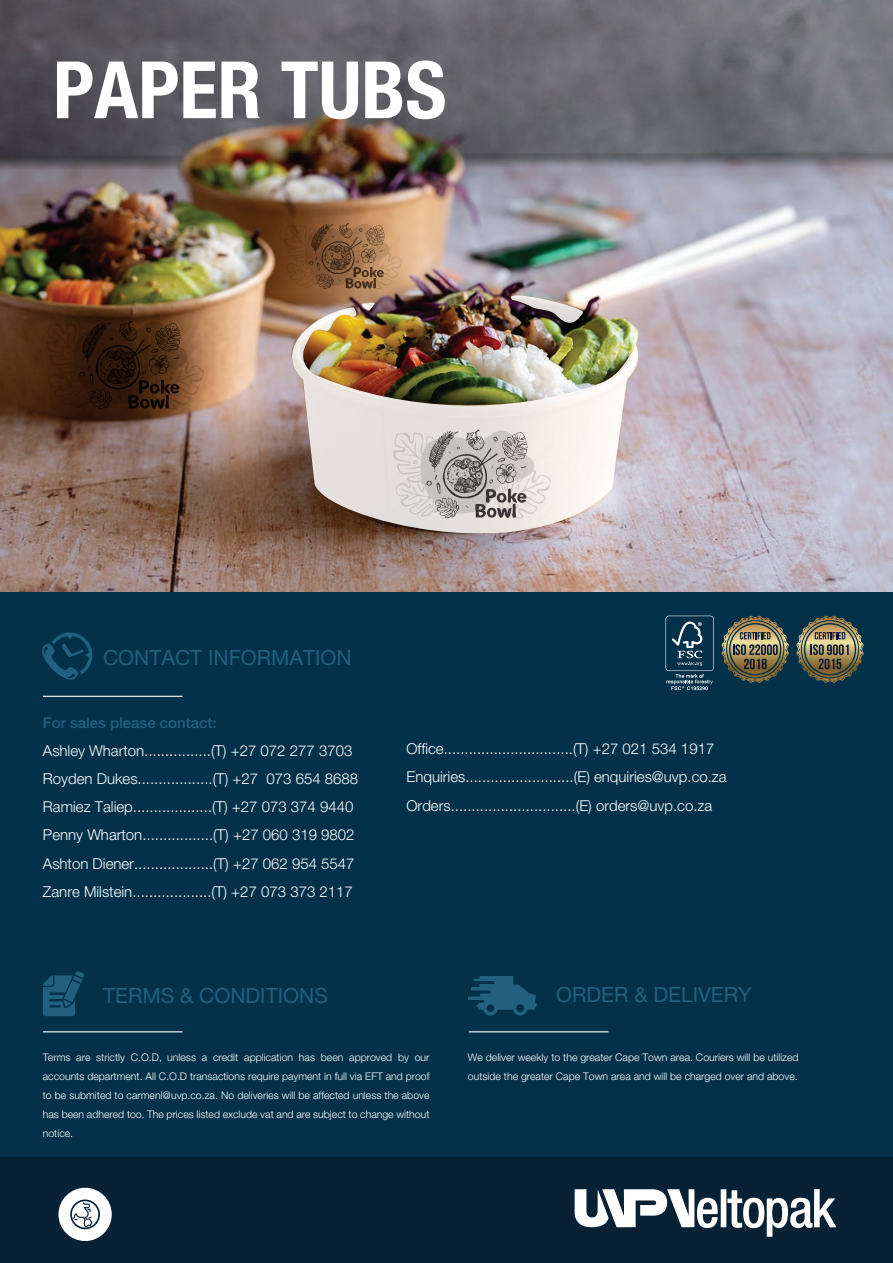
<style>
.page{position:relative;width:893px;height:1263px;background:#fff}
.page>*{position:absolute;margin:0;border:0;box-sizing:border-box;transform-origin:0 0}
.t1{font:700 condensed 79.2px "Helvetica Neue LT Std";color:#fff}
.t2{font:21px "Helvetica Neue LT Std";color:#22607f}
.t3{font:300 15px/28.2px "Helvetica Neue LT Std";color:#fff}
.t4{font:500 15px "Helvetica Neue LT Std";color:#22607f}
.t5{font:300 10.5px/19.2px "Helvetica Neue LT Std";color:#fff;text-align:justify}
</style>
<div class="page">
<img style="left:0;top:0;width:893px;height:592px">
<div style="left:0;top:592px;width:893px;height:570px;background:#03314a"></div>
<div style="left:0;top:1158px;width:893px;height:105px;background:#082135"></div>
<svg style="left:575px;top:1189px;width:261px;height:48px"></svg>
<svg style="left:43px;top:971px;width:42px;height:45px"></svg>
<svg style="left:468px;top:976px;width:69px;height:39px"></svg>
<hr style="left:43px;top:1031px;width:139px;height:1px;background:#fff">
<hr style="left:469px;top:1031px;width:139px;height:1px;background:#fff">
<div style="left:58px;top:1188px;width:54px;height:53px;background:#fff;border-radius:50%"></div>
<svg style="left:42px;top:632px;width:50px;height:48px"></svg>
<hr style="left:43px;top:696px;width:139px;height:1px;background:#fff">
<img style="left:46px;top:316px;width:161px;height:99px">
<img style="left:284px;top:219px;width:120px;height:74px">
<svg style="left:359px;top:302px;width:19px;height:5px"></svg>
<img style="left:292px;top:307px;width:346px;height:226px">
<img style="left:497px;top:295px;width:88px;height:31px">
<img style="left:393px;top:426px;width:161px;height:98px">
<svg style="left:721px;top:615px;width:68px;height:68px"></svg>
<svg style="left:796px;top:615px;width:68px;height:68px"></svg>
<svg style="left:665px;top:616px;width:49px;height:74px"></svg>
<svg style="left:70px;top:1199px;width:30px;height:30px"></svg>
<h1 class="t1" style="left:53px;top:42px;width:395px">PAPER TUBS</h1>
<h2 class="t2" style="left:103px;top:645px;width:250px">CONTACT INFORMATION</h2>
<p class="t4" style="left:43px;top:713px;width:175px">For sales please contact:</p>
<p class="t3" style="left:43px;top:736px;width:317px">Ashley Wharton................(T) +27 072 277 3703<br>Royden Dukes..................(T) +27 073 654 8688<br>Ramiez Taliep...................(T) +27 073 374 9440<br>Penny Wharton.................(T) +27 060 319 9802<br>Ashton Diener...................(T) +27 062 954 5547<br>Zanre Milstein...................(T) +27 073 373 2117</p>
<p class="t3" style="left:406px;top:734px;width:322px">Office...............................(T) +27 021 534 1917<br>Enquiries..........................(E) enquiries@uvp.co.za<br>Orders..............................(E) orders@uvp.co.za</p>
<h2 class="t2" style="left:103px;top:983px;width:226px">TERMS &amp; CONDITIONS</h2>
<h2 class="t2" style="left:556px;top:982px;width:197px">ORDER &amp; DELIVERY</h2>
<p class="t5" style="left:43px;top:1047px;width:388px">Terms are strictly C.O.D, unless a credit application has been approved by our accounts department. All C.O.D transactions require payment in full via EFT and proof to be submited to carmenl@uvp.co.za. No deliveries will be affected unless the above has been adhered too. The prices listed exclude vat and are subject to change without notice.</p>
<p class="t5" style="left:468px;top:1047px;width:332px">We deliver weekly to the greater Cape Town area. Couriers will be utilized outside the greater Cape Town area and will be charged over and above.</p>
</div>
